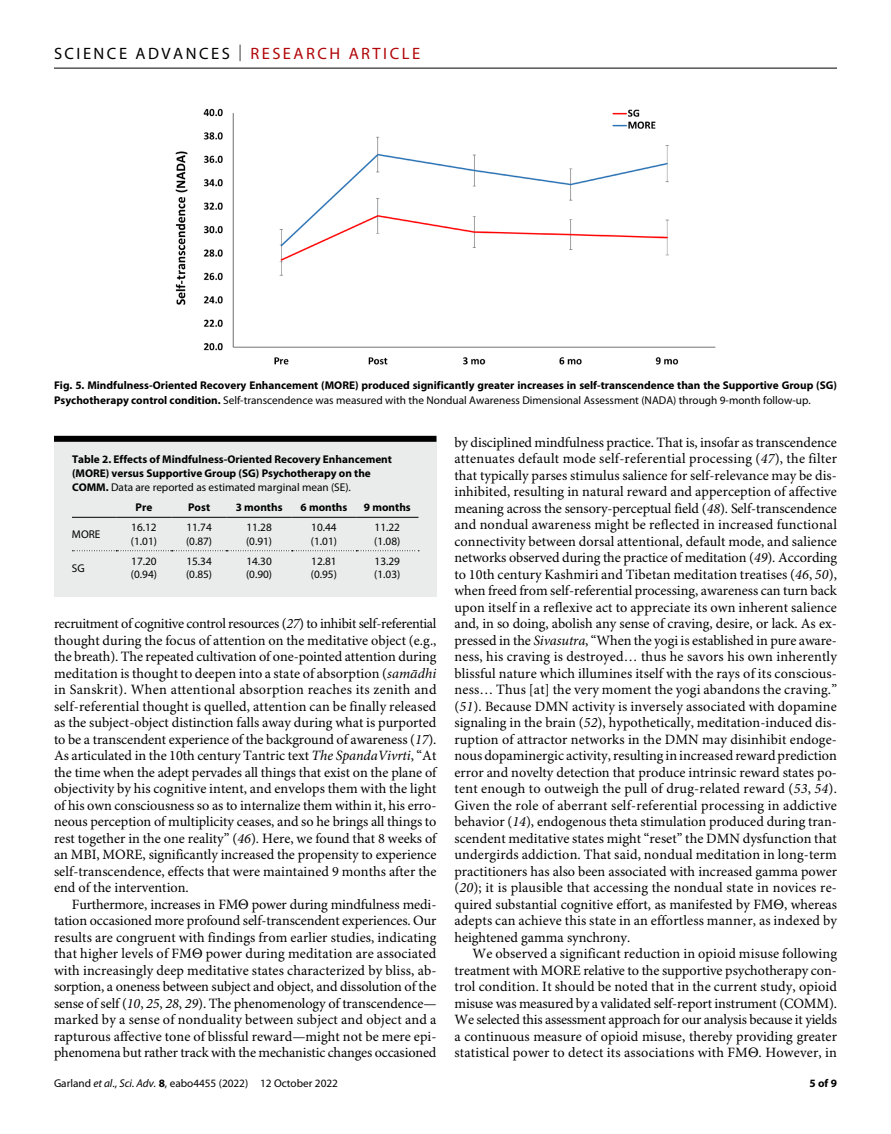
<style>
.page{position:relative;width:891px;height:1134px;background:#fff}
.page>*{position:absolute;margin:0;border:0;box-sizing:border-box;transform-origin:0 0}
.t1{font:16.5px "Myriad Pro";letter-spacing:.15em;color:#000}
.t2{font:14.25px/16.5px "Minion Pro";letter-spacing:.005em;color:#000;text-align:justify}
.t3{font:700 11.25px/14.2px "Myriad Pro";color:#000}
.t4{font:11.25px/13.5px "Myriad Pro";color:#000}
.s1{font-weight:300}
.s2{color:#b10508}
.s3{font-weight:400}
.s4{font-style:italic}
.s5{font-family:"STIX General";font-style:italic}
.s6{font-weight:700}
</style>
<div class="page">
<hr style="left:54px;top:68px;width:783px;height:1px;background:#000">
<img style="left:176px;top:108px;width:540px;height:256px">
<div style="left:54px;top:437px;width:382px;height:159px;background:#eaebeb"></div>
<div style="left:54px;top:436px;width:382px;height:6px;background:#000"></div>
<hr style="left:72px;top:517px;width:44px;height:1px;background:#000">
<hr style="left:116px;top:517px;width:56px;height:1px;background:#000">
<hr style="left:172px;top:517px;width:54px;height:1px;background:#000">
<hr style="left:226px;top:517px;width:66px;height:1px;background:#000">
<hr style="left:292px;top:517px;width:64px;height:1px;background:#000">
<hr style="left:356px;top:517px;width:62px;height:1px;background:#000">
<svg style="left:72px;top:550px;width:347px;height:1px"></svg>
<p class="t1" style="left:54px;top:40px;width:368px">SCIENCE ADVANCES <span class="s1">|</span> <span class="s2">RESEARCH ARTICLE</span></p>
<p class="t3" style="left:54px;top:377px;width:785px;line-height:15px">Fig. 5. Mindfulness-Oriented Recovery Enhancement (MORE) produced significantly greater increases in self-transcendence than the Supportive Group (SG)<br>Psychotherapy control condition. <span class="s3">Self-transcendence was measured with the Nondual Awareness Dimensional Assessment (NADA) through 9-month follow-up.</span></p>
<p class="t3" style="left:72px;top:451px;width:322px">Table 2. Effects of Mindfulness-Oriented Recovery Enhancement (MORE) versus Supportive Group (SG) Psychotherapy on the<br>COMM. <span class="s3">Data are reported as estimated marginal mean (SE).</span></p>
<p class="t3" style="left:136px;top:499px;width:18px">Pre</p>
<p class="t3" style="left:188px;top:499px;width:24px">Post</p>
<p class="t3" style="left:236px;top:499px;width:48px">3 months</p>
<p class="t3" style="left:301px;top:499px;width:48px">6 months</p>
<p class="t3" style="left:364px;top:499px;width:48px">9 months</p>
<p class="t4" style="left:72px;top:528px;width:30px">MORE</p>
<p class="t4" style="left:131px;top:521px;width:28px">16.12 (1.01)</p>
<p class="t4" style="left:186px;top:521px;width:28px">11.74 (0.87)</p>
<p class="t4" style="left:246px;top:521px;width:28px">11.28 (0.91)</p>
<p class="t4" style="left:311px;top:521px;width:28px">10.44 (1.01)</p>
<p class="t4" style="left:374px;top:521px;width:28px">11.22 (1.08)</p>
<p class="t4" style="left:72px;top:561px;width:14px">SG</p>
<p class="t4" style="left:131px;top:554px;width:28px">17.20 (0.94)</p>
<p class="t4" style="left:186px;top:554px;width:28px">15.34 (0.85)</p>
<p class="t4" style="left:246px;top:554px;width:28px">14.30 (0.90)</p>
<p class="t4" style="left:311px;top:554px;width:28px">12.81 (0.95)</p>
<p class="t4" style="left:374px;top:554px;width:28px">13.29 (1.03)</p>
<p class="t2" style="left:54px;top:617px;width:384px">recruitment of cognitive control resources (<span class="s4">27</span>) to inhibit self-referential thought during the focus of attention on the meditative object (e.g., the breath). The repeated cultivation of one-pointed attention during meditation is thought to deepen into a state of absorption (<span class="s4">sam</span><span class="s5">ā</span><span class="s4">dhi </span>in Sanskrit). When attentional absorption reaches its zenith and self-referential thought is quelled, attention can be finally released as the subject-object distinction falls away during what is purported to be a transcendent experience of the background of awareness (<span class="s4">17</span>).<br>As articulated in the 10th century Tantric text <span class="s4">The SpandaVivrti</span>, “At the time when the adept pervades all things that exist on the plane of objectivity by his cognitive intent, and envelops them with the light of his own consciousness so as to internalize them within it, his erro&shy;neous perception of multiplicity ceases, and so he brings all things to rest together in the one reality” (<span class="s4">46</span>). Here, we found that 8 weeks of an MBI, MORE, significantly increased the propensity to experience self-transcendence, effects that were maintained 9 months after the end of the intervention.</p>
<p class="t2" style="left:54px;top:897px;width:384px;text-indent:18px">Furthermore, increases in FM power during mindfulness medi&shy;tation occasioned more profound self-transcendent experiences. Our results are congruent with findings from earlier studies, indicating that higher levels of FM power during meditation are associated with increasingly deep meditative states characterized by bliss, ab&shy;sorption, a oneness between subject and object, and dissolution of the sense of self (<span class="s4">10</span>, <span class="s4">25</span>, <span class="s4">28</span>, <span class="s4">29</span>). The phenomenology of transcendence— marked by a sense of nonduality between subject and object and a rapturous affective tone of blissful reward—might not be mere epi&shy;phenomena but rather track with the mechanistic changes occasioned</p>
<p class="t4" style="left:54px;top:1077px;width:286px">Garland <span class="s4">et al</span>., <span class="s4">Sci. Adv.</span> <span class="s6">8</span>, eabo4455 (2022) 12 October 2022</p>
<p class="t2" style="left:454px;top:435px;width:384px">by disciplined mindfulness practice. That is, insofar as transcendence attenuates default mode self-referential processing (<span class="s4">47</span>), the filter that typically parses stimulus salience for self-relevance may be dis&shy;inhibited, resulting in natural reward and apperception of affective meaning across the sensory-perceptual field (<span class="s4">48</span>). Self-transcendence and nondual awareness might be reflected in increased functional connectivity between dorsal attentional, default mode, and salience networks observed during the practice of meditation (<span class="s4">49</span>). According to 10th century Kashmiri and Tibetan meditation treatises (<span class="s4">46</span>, <span class="s4">50</span>), when freed from self-referential processing, awareness can turn back upon itself in a reflexive act to appreciate its own inherent salience and, in so doing, abolish any sense of craving, desire, or lack. As ex&shy;pressed in the <span class="s4">Sivasutra</span>, “When the yogi is established in pure aware&shy;ness, his craving is destroyed… thus he savors his own inherently blissful nature which illumines itself with the rays of its conscious&shy;ness… Thus [at] the very moment the yogi abandons the craving.” (<span class="s4">51</span>). Because DMN activity is inversely associated with dopamine signaling in the brain (<span class="s4">52</span>), hypothetically, meditation-induced dis&shy;ruption of attractor networks in the DMN may disinhibit endoge&shy;nous dopaminergic activity, resulting in increased reward prediction error and novelty detection that produce intrinsic reward states po&shy;tent enough to outweigh the pull of drug-related reward (<span class="s4">53</span>, <span class="s4">54</span>).<br>Given the role of aberrant self-referential processing in addictive behavior (<span class="s4">14</span>), endogenous theta stimulation produced during tran&shy;scendent meditative states might “reset” the DMN dysfunction that undergirds addiction. That said, nondual meditation in long-term practitioners has also been associated with increased gamma power (<span class="s4">20</span>); it is plausible that accessing the nondual state in novices re&shy;quired substantial cognitive effort, as manifested by FM , whereas adepts can achieve this state in an effortless manner, as indexed by heightened gamma synchrony.</p>
<p class="t2" style="left:454px;top:947px;width:384px;text-indent:18px">We observed a significant reduction in opioid misuse following treatment with MORE relative to the supportive psychotherapy con&shy;trol condition. It should be noted that in the current study, opioid misuse was measured by a validated self-report instrument (COMM).<br>We selected this assessment approach for our analysis because it yields a continuous measure of opioid misuse, thereby providing greater statistical power to detect its associations with FM . However, in</p>
<p class="t3" style="left:810px;top:1075px;width:29px">5 of 9</p>
</div>
